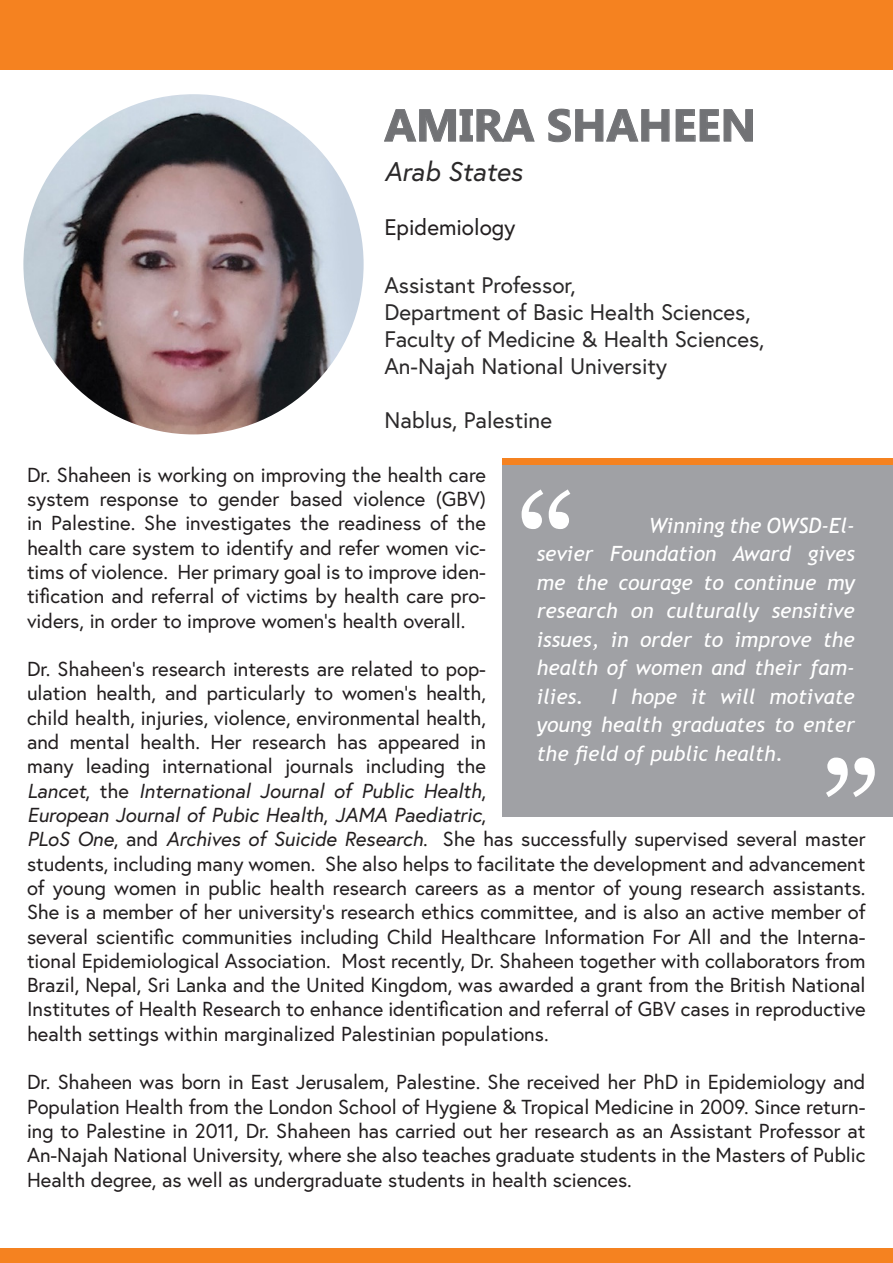
<style>
.page{position:relative;width:893px;height:1263px;background:#fff}
.page>*{position:absolute;margin:0;border:0;box-sizing:border-box;transform-origin:0 0}
.t1{font:150px "Georgia";color:#fff}
.t2{font:700 45px "Microsoft Phags Pa";color:#717275}
.t3{font:italic 27px "Europa";color:#2b292a}
.t4{font:22.5px "Europa";color:#2b292a}
.t5{font:22.5px "Europa";color:#231f20}
.t6{font:italic 21px/28.5px "Trebuchet MS";color:#fff;text-align:justify}
.t7{font:20.25px/24.3px "Europa";color:#231f20;text-align:justify}
.s1{font-style:italic}
</style>
<div class="page">
<svg style="left:384px;top:109px;width:151px;height:33px"></svg>
<svg style="left:548px;top:108px;width:205px;height:34px"></svg>
<div style="left:0;top:0;width:893px;height:70px;background:#f58220"></div>
<div style="left:503px;top:459px;width:390px;height:358px;background:#a0a1a5"></div>
<div style="left:503px;top:459px;width:390px;height:6px;background:#f58220"></div>
<div style="left:0;top:1249px;width:893px;height:14px;background:#f58220"></div>
<img style="left:23px;top:94px;width:341px;height:340px;border-radius:170px">
<p class="t2" style="left:384px;top:93px;width:373px">AMIRA SHAHEEN</p>
<p class="t3" style="left:384px;top:155px;width:140px">Arab States</p>
<p class="t5" style="left:384px;top:213px;width:133px">Epidemiology</p>
<p class="t4" style="left:384px;top:270px;width:193px">Assistant Professor,</p>
<p class="t4" style="left:384px;top:297px;width:368px">Department of Basic Health Sciences,</p>
<p class="t4" style="left:384px;top:324px;width:382px">Faculty of Medicine &amp; Health Sciences,</p>
<p class="t4" style="left:384px;top:351px;width:284px">An-Najah National University</p>
<p class="t4" style="left:384px;top:405px;width:169px">Nablus, Palestine</p>
<p class="t7" style="left:27px;top:462px;width:461px">Dr. Shaheen is working on improving the health care system response to gender based violence (GBV) in Palestine. She investigates the readiness of the health care system to identify and refer women vic&shy;tims of violence. Her primary goal is to improve iden&shy;tification and referral of victims by health care pro&shy;viders, in order to improve women’s health overall.</p>
<p class="t7" style="left:27px;top:656px;width:840px;text-align:left">Dr. Shaheen’s research interests are related to pop-<br>ulation health, and particularly to women’s health,<br>child health, injuries, violence, environmental health,<br>and mental health. Her research has appeared in<br>many leading international journals including the<br><span class="s1">Lancet</span>, the <span class="s1">International Journal of Public Health</span>,<br><span class="s1">European Journal of Pubic Health</span>, <span class="s1">JAMA Paediatric</span>,<br><span class="s1">PLoS One</span>, and <span class="s1">Archives of Suicide Research</span>. She has successfully supervised several master students, including many women. She also helps to facilitate the development and advancement of young women in public health research careers as a mentor of young research assistants.<br>She is a member of her university’s research ethics committee, and is also an active member of several scientific communities including Child Healthcare Information For All and the Interna&shy;tional Epidemiological Association. Most recently, Dr. Shaheen together with collaborators from Brazil, Nepal, Sri Lanka and the United Kingdom, was awarded a grant from the British National Institutes of Health Research to enhance identification and referral of GBV cases in reproductive health settings within marginalized Palestinian populations.</p>
<p class="t7" style="left:27px;top:1070px;width:840px">Dr. Shaheen was born in East Jerusalem, Palestine. She received her PhD in Epidemiology and Population Health from the London School of Hygiene &amp; Tropical Medicine in 2009. Since return&shy;ing to Palestine in 2011, Dr. Shaheen has carried out her research as an Assistant Professor at An-Najah National University, where she also teaches graduate students in the Masters of Public Health degree, as well as undergraduate students in health sciences.</p>
<p class="t1" style="left:516px;top:459px;width:63px">“</p>
<p class="t6" style="left:537px;top:511px;width:320px;text-indent:112px">Winning the OWSD-El&shy;sevier Foundation Award gives me the courage to continue my research on culturally sensitive issues, in order to improve the health of women and their fam&shy;ilies.</p>
<p class="t6" style="left:537px;top:682px;width:320px;text-indent:75px">I hope it will motivate young health graduates to enter the field of public health.</p>
<p class="t1" style="left:819px;top:727px;width:63px">”</p>
</div>
